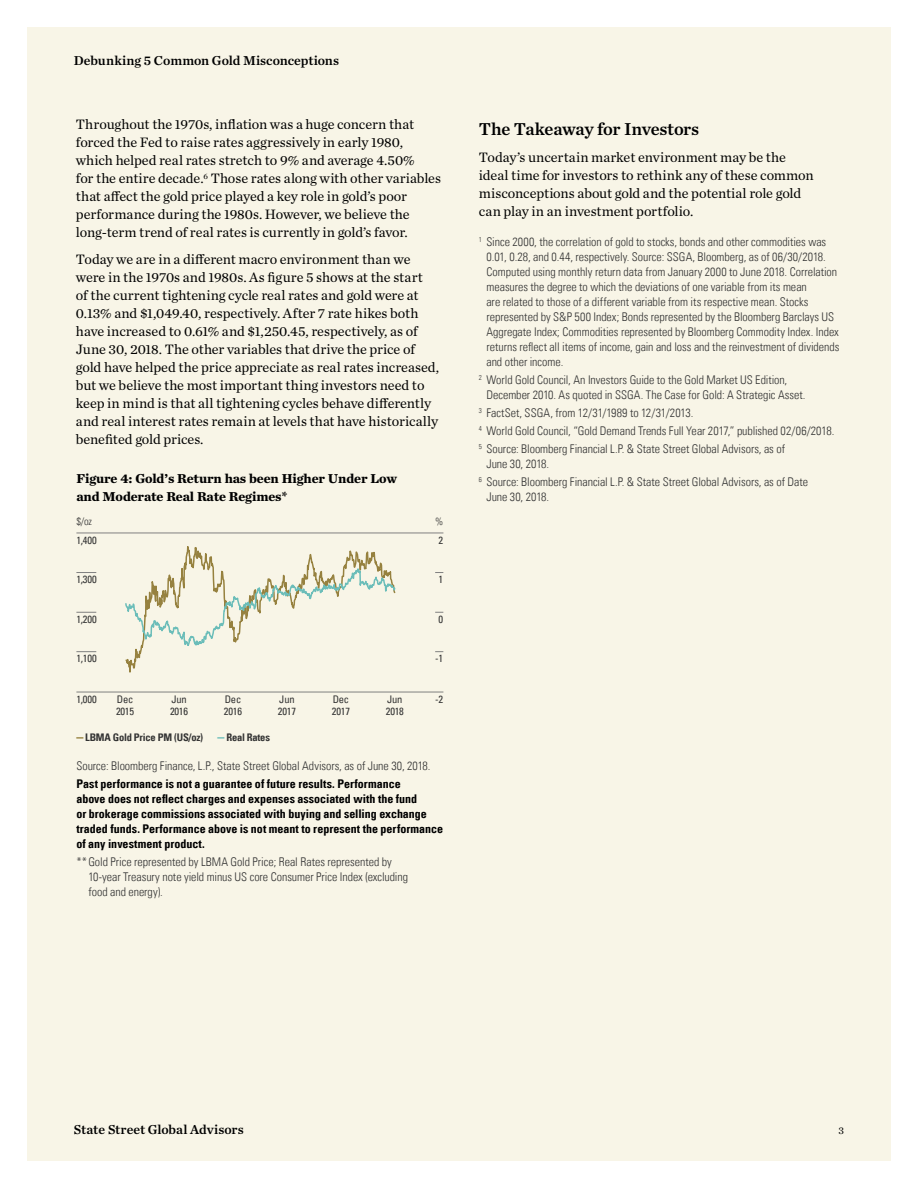
<style>
.page{position:relative;width:918px;height:1188px;background:#fff}
.page>*{position:absolute;margin:0;border:0;box-sizing:border-box;transform-origin:0 0}
.t1{font:18px "Chronicle Text G1 Semi";letter-spacing:-.02em;color:#000}
.t2{font:14.25px/18px "Chronicle Text G1";letter-spacing:-.005em;color:#000}
.t3{font:700 13.5px/18px "Chronicle Text G1";letter-spacing:-.01em;color:#000}
.t4{font:13.5px "Chronicle Text G1 Semi";color:#000}
.t5{font:12px/15px "Univers Com 47 Light Cond";color:#333}
.t6{font:12px/15px "Univers Com 67 Bold Cond";color:#000}
.t7{font:condensed 10.5px/12px "Univers Com 57";letter-spacing:-.02em;color:#333}
.t8{font:10.5px "Univers Com 67 Bold Cond";letter-spacing:-.02em;color:#333}
.t9{font:10.5px "Univers Com 47 Light Cond";color:#333}
.t10{font:10.5px "Chronicle Text G1";color:#000}
.s1{font-family:"Bauhaus 93";color:#96813f}
.s2{font-family:"Bauhaus 93";color:#6bbdb9}
</style>
<div class="page">
<div style="left:27px;top:27px;width:864px;height:1134px;background:#f8f5e7"></div>
<hr style="left:76px;top:692px;width:367px;height:1px;background:#808080">
<svg style="left:124px;top:532px;width:273px;height:161px"></svg>
<hr style="left:76px;top:533px;width:367px;height:1px;background:#808080">
<svg style="left:76px;top:572px;width:20px;height:1px"></svg>
<svg style="left:76px;top:612px;width:20px;height:1px"></svg>
<svg style="left:76px;top:651px;width:20px;height:1px"></svg>
<p class="t4" style="left:74px;top:50px;width:267px">Debunking 5 Common Gold Misconceptions</p>
<p class="t2" style="left:76px;top:115px;width:367px">Throughout the 1970s, inflation was a huge concern that forced the Fed to raise rates aggressively in early 1980, which helped real rates stretch to 9% and average 4.50%<br>for the entire decade.<sup>6</sup> Those rates along with other variables that affect the gold price played a key role in gold’s poor performance during the 1980s. However, we believe the long-term trend of real rates is currently in gold’s favor.</p>
<p class="t2" style="left:76px;top:250px;width:365px">Today we are in a different macro environment than we were in the 1970s and 1980s. As figure 5 shows at the start<br>of the current tightening cycle real rates and gold were at 0.13% and $1,049.40, respectively. After 7 rate hikes both have increased to 0.61% and $1,250.45, respectively, as of June 30, 2018. The other variables that drive the price of gold have helped the price appreciate as real rates increased, but we believe the most important thing investors need to keep in mind is that all tightening cycles behave differently and real interest rates remain at levels that have historically benefited gold prices.</p>
<p class="t3" style="left:76px;top:469px;width:322px">Figure 4: Gold’s Return has been Higher Under Low and Moderate Real Rate Regimes*</p>
<p class="t9" style="left:76px;top:515px;width:17px">$/oz</p>
<p class="t9" style="left:435px;top:515px;width:10px">%</p>
<p class="t7" style="left:76px;top:534px;width:22px">1,400</p>
<p class="t7" style="left:439px;top:534px;width:6px">2</p>
<p class="t7" style="left:76px;top:573px;width:22px">1,300</p>
<p class="t7" style="left:439px;top:573px;width:6px">1</p>
<p class="t7" style="left:76px;top:613px;width:22px">1,200</p>
<p class="t7" style="left:439px;top:613px;width:6px">0</p>
<p class="t7" style="left:76px;top:652px;width:22px">1,100</p>
<p class="t7" style="left:435px;top:652px;width:10px">-1</p>
<p class="t7" style="left:76px;top:693px;width:22px">1,000</p>
<p class="t7" style="left:116px;top:693px;width:20px">Dec<br>2015</p>
<p class="t7" style="left:170px;top:693px;width:20px">Jun<br>2016</p>
<p class="t7" style="left:224px;top:693px;width:20px">Dec<br>2016</p>
<p class="t7" style="left:278px;top:693px;width:20px">Jun<br>2017</p>
<p class="t7" style="left:332px;top:693px;width:20px">Dec<br>2017</p>
<p class="t7" style="left:386px;top:693px;width:20px">Jun<br>2018</p>
<p class="t7" style="left:435px;top:693px;width:10px">-2</p>
<p class="t8" style="left:76px;top:731px;width:128px"><span class="s1">—</span> LBMA Gold Price PM (US/oz)</p>
<p class="t8" style="left:217px;top:730px;width:54px"><span class="s2">—</span> Real Rates</p>
<p class="t5" style="left:76px;top:758px;width:356px">Source: Bloomberg Finance, L.P., State Street Global Advisors, as of June 30, 2018.</p>
<p class="t6" style="left:76px;top:776px;width:368px">Past performance is not a guarantee of future results. Performance<br>above does not reflect charges and expenses associated with the fund<br>or brokerage commissions associated with buying and selling exchange traded funds. Performance above is not meant to represent the performance of any investment product.</p>
<p class="t5" style="left:88px;top:854px;width:321px;text-indent:-12px">**Gold Price represented by LBMA Gold Price; Real Rates represented by<br>10-year Treasury note yield minus US core Consumer Price Index (excluding food and energy).</p>
<h1 class="t1" style="left:479px;top:115px;width:222px">The Takeaway for Investors</h1>
<p class="t2" style="left:479px;top:147px;width:336px">Today’s uncertain market environment may be the ideal time for investors to rethink any of these common misconceptions about gold and the potential role gold can play in an investment portfolio.</p>
<p class="t5" style="left:486px;top:234px;width:354px;text-indent:-8px"><sup>1</sup> Since 2000, the correlation of gold to stocks, bonds and other commodities was 0.01, 0.28, and 0.44, respectively. Source: SSGA, Bloomberg, as of 06/30/2018.<br>Computed using monthly return data from January 2000 to June 2018. Correlation measures the degree to which the deviations of one variable from its mean<br>are related to those of a different variable from its respective mean. Stocks represented by S&amp;P 500 Index; Bonds represented by the Bloomberg Barclays US Aggregate Index; Commodities represented by Bloomberg Commodity Index. Index returns reflect all items of income, gain and loss and the reinvestment of dividends and other income.</p>
<p class="t5" style="left:486px;top:372px;width:321px;text-indent:-8px"><sup>2</sup> World Gold Council, An Investors Guide to the Gold Market US Edition,<br>December 2010. As quoted in SSGA. The Case for Gold: A Strategic Asset.</p>
<p class="t5" style="left:479px;top:404px;width:357px;line-height:18px"><sup>3</sup> FactSet, SSGA, from 12/31/1989 to 12/31/2013.<br><sup>4</sup> World Gold Council, “Gold Demand Trends Full Year 2017,” published 02/06/2018.<br><sup>5</sup> Source: Bloomberg Financial L.P. &amp; State Street Global Advisors, as of</p>
<p class="t5" style="left:479px;top:455px;width:331px;line-height:18px;text-indent:8px">June 30, 2018.<br><sup>6</sup> Source: Bloomberg Financial L.P. &amp; State Street Global Advisors, as of Date</p>
<p class="t5" style="left:486px;top:489px;width:64px">June 30, 2018.</p>
<p class="t4" style="left:74px;top:1119px;width:171px">State Street Global Advisors</p>
<p class="t10" style="left:838px;top:1123px;width:7px">3</p>
</div>
